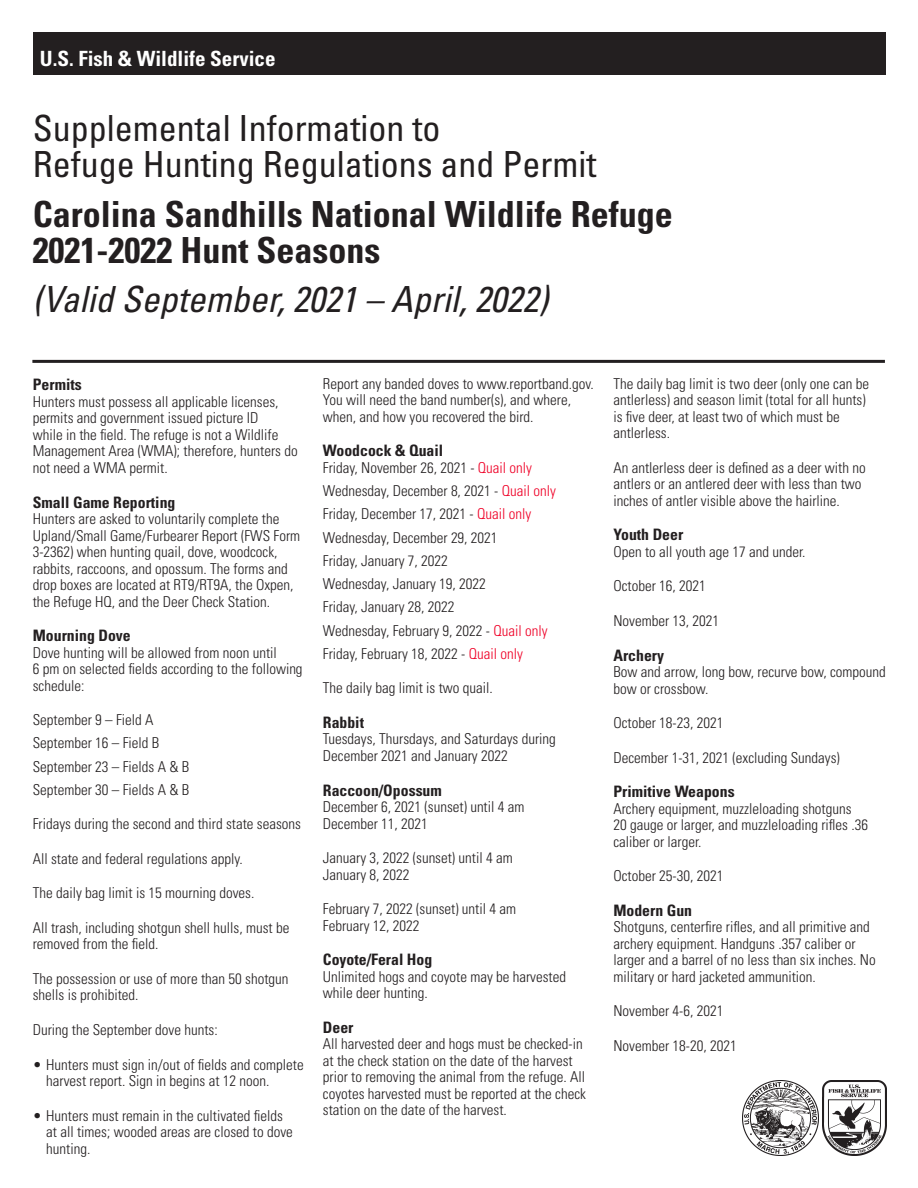
<style>
.page{position:relative;width:918px;height:1188px;background:#fff}
.page>*{position:absolute;margin:0;border:0;box-sizing:border-box;transform-origin:0 0}
.t1{font:700 condensed 36px "Univers LT Std";color:#231f20}
.t2{font:condensed 36px "Univers LT Std";color:#231f20}
.t3{font:italic condensed 36px "Univers LT Std";color:#231f20}
.t4{font:700 condensed 21px "Univers LT Std";color:#fff}
.bold_sub{font:700 condensed 15.75px "Univers LT Std";color:#231f20}
.body{font:300 condensed 15px/16.5px "Univers LT Std";color:#231f20}
.body_indent{font:300 condensed 15px/16.5px "Univers LT Std";color:#231f20}
.s1{color:#ef0027}
</style>
<div class="page">
<div style="left:33px;top:32px;width:852px;height:43px;background:#231f20"></div>
<hr style="left:32px;top:360px;width:853px;height:3px;background:#231f20">
<img style="left:742px;top:1080px;width:76px;height:76px">
<img style="left:823px;top:1080px;width:63px;height:76px">
<p class="t4" style="left:40px;top:46px;width:237px">U.S. Fish &amp; Wildlife Service</p>
<p class="t2" style="left:33px;top:106px;width:409px">Supplemental Information to</p>
<p class="t2" style="left:33px;top:142px;width:565px">Refuge Hunting Regulations and Permit</p>
<p class="t1" style="left:33px;top:192px;width:642px">Carolina Sandhills National Wildlife Refuge</p>
<p class="t1" style="left:33px;top:228px;width:349px">2021-2022 Hunt Seasons</p>
<p class="t3" style="left:33px;top:277px;width:517px">(Valid September, 2021 – April, 2022)</p>
<p class="bold_sub" style="left:33px;top:375px;width:50px">Permits</p>
<p class="body" style="left:33px;top:393px;width:266px">Hunters must possess all applicable licenses, permits and government issued picture ID<br>while in the field. The refuge is not a Wildlife Management Area (WMA); therefore, hunters do not need a WMA permit.</p>
<p class="bold_sub" style="left:33px;top:492px;width:144px">Small Game Reporting</p>
<p class="body" style="left:33px;top:510px;width:269px">Hunters are asked to voluntarily complete the Upland/Small Game/Furbearer Report (FWS Form 3-2362) when hunting quail, dove, woodcock, rabbits, raccoons, and opossum. The forms and drop boxes are located at RT9/RT9A, the Oxpen, the Refuge HQ, and the Deer Check Station.</p>
<p class="bold_sub" style="left:33px;top:626px;width:99px">Mourning Dove</p>
<p class="body" style="left:33px;top:644px;width:271px">Dove hunting will be allowed from noon until<br>6 pm on selected fields according to the following schedule:</p>
<p class="body" style="left:33px;top:712px;width:122px">September 9 – Field A</p>
<p class="body" style="left:33px;top:735px;width:128px">September 16 – Field B</p>
<p class="body" style="left:33px;top:758px;width:158px">September 23 – Fields A &amp; B</p>
<p class="body" style="left:33px;top:781px;width:158px">September 30 – Fields A &amp; B</p>
<p class="body" style="left:33px;top:816px;width:270px">Fridays during the second and third state seasons</p>
<p class="body" style="left:33px;top:850px;width:211px">All state and federal regulations apply.</p>
<p class="body" style="left:33px;top:885px;width:223px">The daily bag limit is 15 mourning doves.</p>
<p class="body" style="left:33px;top:919px;width:258px">All trash, including shotgun shell hulls, must be removed from the field.</p>
<p class="body" style="left:33px;top:970px;width:257px">The possession or use of more than 50 shotgun shells is prohibited.</p>
<p class="body" style="left:33px;top:1021px;width:186px">During the September dove hunts:</p>
<p class="body_indent" style="left:46px;top:1056px;width:259px;text-indent:-14px">• Hunters must sign in/out of fields and complete harvest report. Sign in begins at 12 noon.</p>
<p class="body_indent" style="left:46px;top:1107px;width:248px;text-indent:-14px">• Hunters must remain in the cultivated fields at all times; wooded areas are closed to dove hunting.</p>
<p class="body" style="left:323px;top:375px;width:272px">Report any banded doves to www.reportband.gov.<br>You will need the band number(s), and where, when, and how you recovered the bird.</p>
<p class="bold_sub" style="left:323px;top:441px;width:122px">Woodcock &amp; Quail</p>
<p class="body" style="left:323px;top:459px;width:211px">Friday, November 26, 2021 - <span class="s1">Quail only</span></p>
<p class="body" style="left:323px;top:483px;width:235px">Wednesday, December 8, 2021 - <span class="s1">Quail only</span></p>
<p class="body" style="left:323px;top:506px;width:210px">Friday, December 17, 2021 - <span class="s1">Quail only</span></p>
<p class="body" style="left:323px;top:529px;width:176px">Wednesday, December 29, 2021</p>
<p class="body" style="left:323px;top:552px;width:126px">Friday, January 7, 2022</p>
<p class="body" style="left:323px;top:576px;width:165px">Wednesday, January 19, 2022</p>
<p class="body" style="left:323px;top:599px;width:133px">Friday, January 28, 2022</p>
<p class="body" style="left:323px;top:622px;width:226px">Wednesday, February 9, 2022 - <span class="s1">Quail only</span></p>
<p class="body" style="left:323px;top:645px;width:201px">Friday, February 18, 2022 - <span class="s1">Quail only</span></p>
<p class="body" style="left:323px;top:680px;width:171px">The daily bag limit is two quail.</p>
<p class="bold_sub" style="left:323px;top:713px;width:43px">Rabbit</p>
<p class="body" style="left:323px;top:731px;width:234px">Tuesdays, Thursdays, and Saturdays during<br>December 2021 and January 2022</p>
<p class="bold_sub" style="left:323px;top:780px;width:120px">Raccoon/Opossum</p>
<p class="body" style="left:323px;top:798px;width:203px">December 6, 2021 (sunset) until 4 am<br>December 11, 2021</p>
<p class="body" style="left:323px;top:850px;width:191px">January 3, 2022 (sunset) until 4 am<br>January 8, 2022</p>
<p class="body" style="left:323px;top:901px;width:195px">February 7, 2022 (sunset) until 4 am<br>February 12, 2022</p>
<p class="bold_sub" style="left:323px;top:950px;width:111px">Coyote/Feral Hog</p>
<p class="body" style="left:323px;top:968px;width:245px">Unlimited hogs and coyote may be harvested while deer hunting.</p>
<p class="bold_sub" style="left:323px;top:1017px;width:32px">Deer</p>
<p class="body" style="left:323px;top:1036px;width:265px">All harvested deer and hogs must be checked-in at the check station on the date of the harvest prior to removing the animal from the refuge. All coyotes harvested must be reported at the check station on the date of the harvest.</p>
<p class="body" style="left:613px;top:375px;width:257px">The daily bag limit is two deer (only one can be antlerless) and season limit (total for all hunts) is five deer, at least two of which must be antlerless.</p>
<p class="body" style="left:613px;top:459px;width:254px">An antlerless deer is defined as a deer with no antlers or an antlered deer with less than two inches of antler visible above the hairline.</p>
<p class="bold_sub" style="left:613px;top:525px;width:71px">Youth Deer</p>
<p class="body" style="left:613px;top:543px;width:194px">Open to all youth age 17 and under.</p>
<p class="body" style="left:613px;top:578px;width:94px">October 16, 2021</p>
<p class="body" style="left:613px;top:612px;width:107px">November 13, 2021</p>
<p class="bold_sub" style="left:613px;top:645px;width:52px">Archery</p>
<p class="body" style="left:613px;top:664px;width:274px">Bow and arrow, long bow, recurve bow, compound bow or crossbow.</p>
<p class="body" style="left:613px;top:715px;width:111px">October 18-23, 2021</p>
<p class="body" style="left:613px;top:749px;width:228px">December 1-31, 2021 (excluding Sundays)</p>
<p class="bold_sub" style="left:613px;top:782px;width:123px">Primitive Weapons</p>
<p class="body" style="left:613px;top:800px;width:256px">Archery equipment, muzzleloading shotguns<br>20 gauge or larger, and muzzleloading rifles .36 caliber or larger.</p>
<p class="body" style="left:613px;top:868px;width:111px">October 25-30, 2021</p>
<p class="bold_sub" style="left:613px;top:900px;width:80px">Modern Gun</p>
<p class="body" style="left:613px;top:919px;width:264px">Shotguns, centerfire rifles, and all primitive and archery equipment. Handguns .357 caliber or larger and a barrel of no less than six inches. No military or hard jacketed ammunition.</p>
<p class="body" style="left:613px;top:1003px;width:111px">November 4-6, 2021</p>
<p class="body" style="left:613px;top:1037px;width:125px">November 18-20, 2021</p>
</div>
